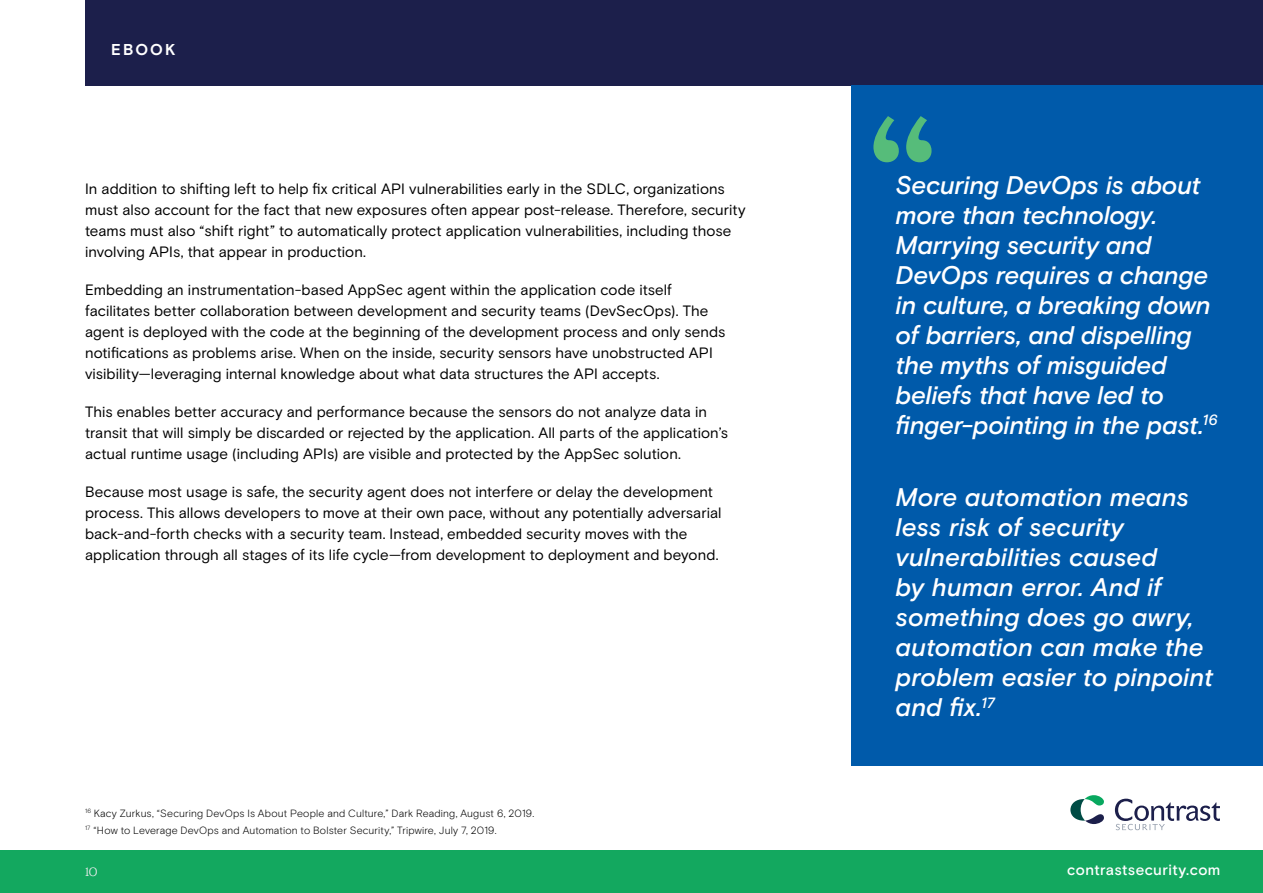
<style>
.page{position:relative;width:1263px;height:893px;background:#fff}
.page>*{position:absolute;margin:0;border:0;box-sizing:border-box;transform-origin:0 0}
.t1{font:italic 500 25.5px/30px "Basis Grotesque Pro";letter-spacing:-.005em;color:#fff}
.t2{font:700 15.75px "Basis Grotesque Pro";letter-spacing:.13em;color:#fff}
.t3{font:15px/21px "Basis Grotesque Pro";color:#000}
.t4{font:500 15px "Basis Grotesque Pro";letter-spacing:.025em;color:#fff}
.t5{font:12px "Simula";color:#ebeced}
.t6{font:300 10.5px/16.8px "Basis Grotesque Pro";letter-spacing:.015em;color:#000}
</style>
<div class="page">
<div style="left:86px;top:0;width:1177px;height:85px;background:#1c1f4b"></div>
<div style="left:0;top:850px;width:1263px;height:43px;background:#13a85f"></div>
<svg style="left:1115px;top:799px;width:104px;height:31px"></svg>
<svg style="left:1071px;top:795px;width:33px;height:29px"></svg>
<div style="left:851px;top:85px;width:412px;height:680px;background:#005aaa"></div>
<svg style="left:873px;top:116px;width:58px;height:46px"></svg>
<p class="t2" style="left:111px;top:40px;width:66px">EBOOK</p>
<p class="t3" style="left:85px;top:179px;width:662px">In addition to shifting left to help fix critical API vulnerabilities early in the SDLC, organizations must also account for the fact that new exposures often appear post-release. Therefore, security teams must also “shift right” to automatically protect application vulnerabilities, including those involving APIs, that appear in production.</p>
<p class="t3" style="left:85px;top:280px;width:642px">Embedding an instrumentation-based AppSec agent within the application code itself facilitates better collaboration between development and security teams (DevSecOps). The agent is deployed with the code at the beginning of the development process and only sends notifications as problems arise. When on the inside, security sensors have unobstructed API visibility—leveraging internal knowledge about what data structures the API accepts.</p>
<p class="t3" style="left:85px;top:402px;width:644px">This enables better accuracy and performance because the sensors do not analyze data in transit that will simply be discarded or rejected by the application. All parts of the application’s actual runtime usage (including APIs) are visible and protected by the AppSec solution.</p>
<p class="t3" style="left:85px;top:482px;width:638px">Because most usage is safe, the security agent does not interfere or delay the development process. This allows developers to move at their own pace, without any potentially adversarial back-and-forth checks with a security team. Instead, embedded security moves with the application through all stages of its life cycle—from development to deployment and beyond.</p>
<p class="t6" style="left:85px;top:805px;width:451px"><sup>16</sup> Kacy Zurkus, “Securing DevOps Is About People and Culture,” Dark Reading, August 6, 2019.<br><sup>17</sup> “How to Leverage DevOps and Automation to Bolster Security,” Tripwire, July 7, 2019.</p>
<h1 class="t1" style="left:895px;top:171px;width:323px">Securing DevOps is about more than technology.<br>Marrying security and<br>DevOps requires a change in culture, a breaking down of barriers, and dispelling the myths of misguided beliefs that have led to finger-pointing in the past.<sup>16</sup></h1>
<h1 class="t1" style="left:895px;top:483px;width:319px">More automation means less risk of security vulnerabilities caused<br>by human error. And if something does go awry, automation can make the problem easier to pinpoint and fix.<sup>17</sup></h1>
<p class="t5" style="left:85px;top:864px;width:14px">10</p>
<p class="t4" style="left:1067px;top:861px;width:155px">contrastsecurity.com</p>
</div>
